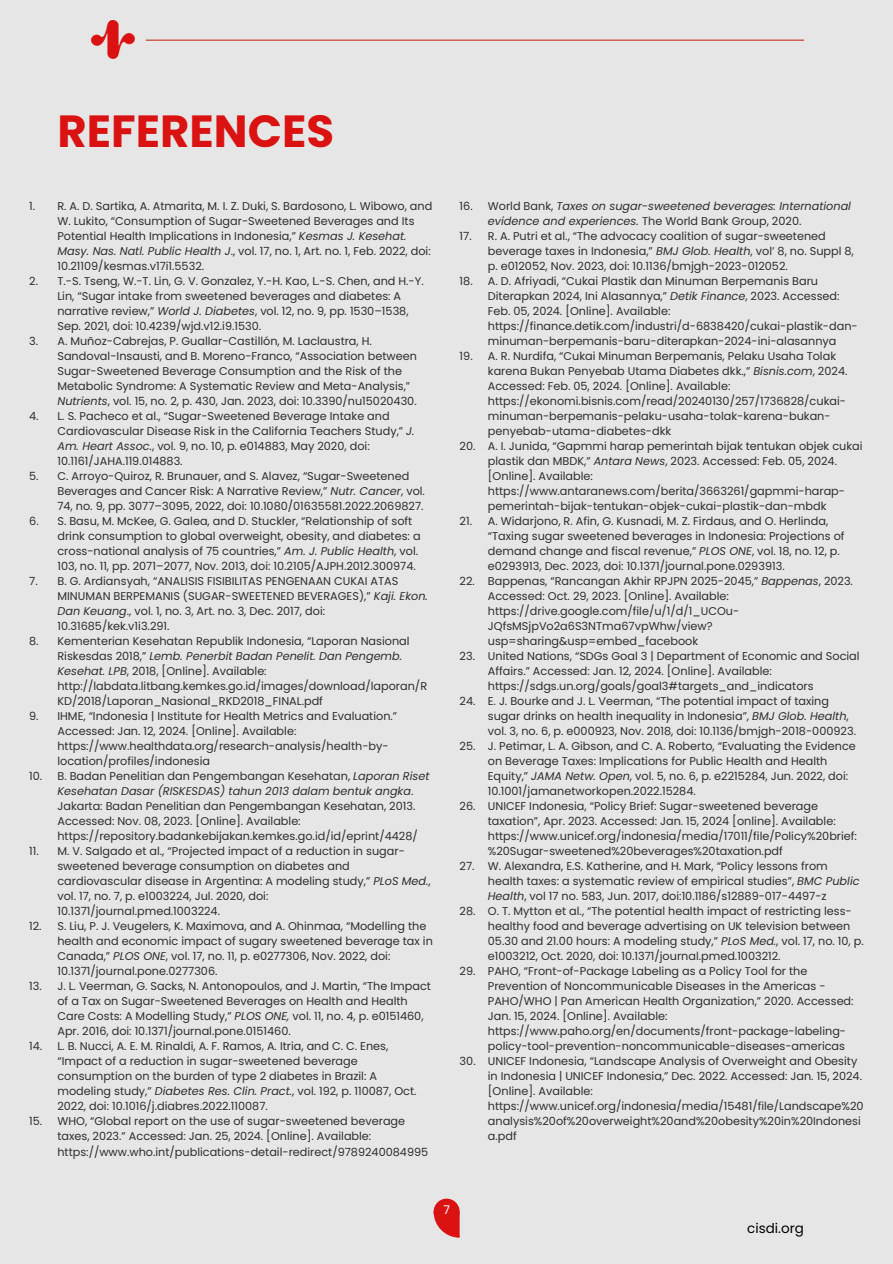
<style>
.page{position:relative;width:893px;height:1264px;background:#fff}
.page>*{position:absolute;margin:0;border:0;box-sizing:border-box;transform-origin:0 0}
.t1{font:700 45px "Poppins";color:#da1212}
.t2{font:13.5px "Poppins";color:#000}
.t3{font:12px "Poppins";color:#fff}
.t4{font:11.25px/15px "Poppins";color:#2e2e2e}
.s1{font-style:italic}
</style>
<div class="page">
<div style="left:0;top:0;width:892px;height:1263px;background:#e6e6e6"></div>
<hr style="left:146px;top:40px;width:658px;height:1px;background:#c83024">
<svg style="left:433px;top:1215px;width:26px;height:22px"></svg>
<div style="left:433px;top:1198px;width:26px;height:26px;background:#da1212;border-radius:50%"></div>
<img style="left:92px;top:21px;width:42px;height:38px">
<h1 class="t1" style="left:57px;top:100px;width:278px">REFERENCES</h1>
<p class="t4" style="left:29px;top:198px;width:7px">1.</p>
<p class="t4" style="left:29px;top:273px;width:10px">2.</p>
<p class="t4" style="left:29px;top:333px;width:10px">3.</p>
<p class="t4" style="left:29px;top:408px;width:11px">4.</p>
<p class="t4" style="left:29px;top:468px;width:11px">5.</p>
<p class="t4" style="left:29px;top:513px;width:11px">6.</p>
<p class="t4" style="left:29px;top:573px;width:10px">7.</p>
<p class="t4" style="left:29px;top:633px;width:11px">8.</p>
<p class="t4" style="left:29px;top:708px;width:11px">9.</p>
<p class="t4" style="left:29px;top:768px;width:15px">10.</p>
<p class="t4" style="left:29px;top:843px;width:11px">11.</p>
<p class="t4" style="left:29px;top:918px;width:14px">12.</p>
<p class="t4" style="left:29px;top:978px;width:14px">13.</p>
<p class="t4" style="left:29px;top:1038px;width:15px">14.</p>
<p class="t4" style="left:29px;top:1113px;width:15px">15.</p>
<p class="t4" style="left:57px;top:198px;width:377px">R. A. D. Sartika, A. Atmarita, M. I. Z. Duki, S. Bardosono, L. Wibowo, and W. Lukito, “Consumption of Sugar-Sweetened Beverages and Its Potential Health Implications in Indonesia,” <span class="s1">Kesmas J. Kesehat.<br>Masy. Nas. Natl. Public Health J</span>., vol. 17, no. 1, Art. no. 1, Feb. 2022, doi:<br>10.21109/kesmas.v17i1.5532.<br>T.-S. Tseng, W.-T. Lin, G. V. Gonzalez, Y.-H. Kao, L.-S. Chen, and H.-Y.<br>Lin, “Sugar intake from sweetened beverages and diabetes: A narrative review,” <span class="s1">World J. Diabetes</span>, vol. 12, no. 9, pp. 1530–1538, Sep. 2021, doi: 10.4239/wjd.v12.i9.1530.<br>A. Muñoz-Cabrejas, P. Guallar-Castillón, M. Laclaustra, H.<br>Sandoval-Insausti, and B. Moreno-Franco, “Association between Sugar-Sweetened Beverage Consumption and the Risk of the Metabolic Syndrome: A Systematic Review and Meta-Analysis,” <span class="s1">Nutrients</span>, vol. 15, no. 2, p. 430, Jan. 2023, doi: 10.3390/nu15020430.<br>L. S. Pacheco et al., “Sugar-Sweetened Beverage Intake and Cardiovascular Disease Risk in the California Teachers Study,” <span class="s1">J.<br>Am. Heart Assoc.</span>, vol. 9, no. 10, p. e014883, May 2020, doi:<br>10.1161/JAHA.119.014883.<br>C. Arroyo-Quiroz, R. Brunauer, and S. Alavez, “Sugar-Sweetened Beverages and Cancer Risk: A Narrative Review,” <span class="s1">Nutr. Cancer</span>, vol.<br>74, no. 9, pp. 3077–3095, 2022, doi: 10.1080/01635581.2022.2069827.<br>S. Basu, M. McKee, G. Galea, and D. Stuckler, “Relationship of soft drink consumption to global overweight, obesity, and diabetes: a cross-national analysis of 75 countries,” <span class="s1">Am. J. Public Health</span>, vol.<br>103, no. 11, pp. 2071–2077, Nov. 2013, doi: 10.2105/AJPH.2012.300974.<br>B. G. Ardiansyah, “ANALISIS FISIBILITAS PENGENAAN CUKAI ATAS MINUMAN BERPEMANIS (SUGAR-SWEETENED BEVERAGES),” <span class="s1">Kaji. Ekon.<br>Dan Keuang</span>., vol. 1, no. 3, Art. no. 3, Dec. 2017, doi:<br>10.31685/kek.v1i3.291.<br>Kementerian Kesehatan Republik Indonesia, “Laporan Nasional Riskesdas 2018,” <span class="s1">Lemb. Penerbit Badan Penelit. Dan Pengemb.<br>Kesehat. LPB</span>, 2018, [Online]. Available: http://labdata.litbang.kemkes.go.id/images/download/laporan/R KD/2018/Laporan_Nasional_RKD2018_FINAL.pdf<br>IHME, “Indonesia | Institute for Health Metrics and Evaluation.” Accessed: Jan. 12, 2024. [Online]. Available: https://www.healthdata.org/research-analysis/health-by&shy;location/profiles/indonesia<br>B. Badan Penelitian dan Pengembangan Kesehatan, <span class="s1">Laporan Riset Kesehatan Dasar (RISKESDAS) tahun 2013 dalam bentuk angka</span>.<br>Jakarta: Badan Penelitian dan Pengembangan Kesehatan, 2013.<br>Accessed: Nov. 08, 2023. [Online]. Available: https://repository.badankebijakan.kemkes.go.id/id/eprint/4428/<br>M. V. Salgado et al., “Projected impact of a reduction in sugar&shy;sweetened beverage consumption on diabetes and cardiovascular disease in Argentina: A modeling study,” <span class="s1">PLoS Med.</span>, vol. 17, no. 7, p. e1003224, Jul. 2020, doi:<br>10.1371/journal.pmed.1003224.<br>S. Liu, P. J. Veugelers, K. Maximova, and A. Ohinmaa, “Modelling the health and economic impact of sugary sweetened beverage tax in Canada,” <span class="s1">PLOS ONE</span>, vol. 17, no. 11, p. e0277306, Nov. 2022, doi:<br>10.1371/journal.pone.0277306.<br>J. L. Veerman, G. Sacks, N. Antonopoulos, and J. Martin, “The Impact of a Tax on Sugar-Sweetened Beverages on Health and Health Care Costs: A Modelling Study,” <span class="s1">PLOS ONE,</span> vol. 11, no. 4, p. e0151460, Apr. 2016, doi: 10.1371/journal.pone.0151460.<br>L. B. Nucci, A. E. M. Rinaldi, A. F. Ramos, A. Itria, and C. C. Enes, “Impact of a reduction in sugar-sweetened beverage consumption on the burden of type 2 diabetes in Brazil: A modeling study,” <span class="s1">Diabetes Res. Clin. Pract.</span>, vol. 192, p. 110087, Oct.<br>2022, doi: 10.1016/j.diabres.2022.110087.<br>WHO, “Global report on the use of sugar-sweetened beverage taxes, 2023.” Accessed: Jan. 25, 2024. [Online]. Available: https://www.who.int/publications-detail-redirect/9789240084995</p>
<p class="t4" style="left:459px;top:198px;width:15px">16.</p>
<p class="t4" style="left:459px;top:228px;width:14px">17.</p>
<p class="t4" style="left:459px;top:273px;width:15px">18.</p>
<p class="t4" style="left:459px;top:348px;width:15px">19.</p>
<p class="t4" style="left:459px;top:438px;width:17px">20.</p>
<p class="t4" style="left:459px;top:513px;width:14px">21.</p>
<p class="t4" style="left:459px;top:573px;width:17px">22.</p>
<p class="t4" style="left:459px;top:648px;width:17px">23.</p>
<p class="t4" style="left:459px;top:693px;width:17px">24.</p>
<p class="t4" style="left:459px;top:738px;width:17px">25.</p>
<p class="t4" style="left:459px;top:798px;width:17px">26.</p>
<p class="t4" style="left:459px;top:858px;width:16px">27.</p>
<p class="t4" style="left:459px;top:903px;width:17px">28.</p>
<p class="t4" style="left:459px;top:963px;width:17px">29.</p>
<p class="t4" style="left:459px;top:1053px;width:18px">30.</p>
<p class="t4" style="left:488px;top:198px;width:377px">World Bank, <span class="s1">Taxes on sugar-sweetened beverages: International evidence and experiences.</span> The World Bank Group, 2020.<br>R. A. Putri et al., “The advocacy coalition of sugar-sweetened beverage taxes in Indonesia,” <span class="s1">BMJ Glob. Health</span>, vol’ 8, no. Suppl 8, p. e012052, Nov. 2023, doi: 10.1136/bmjgh-2023-012052.<br>A. D. Afriyadi, “Cukai Plastik dan Minuman Berpemanis Baru Diterapkan 2024, Ini Alasannya,” <span class="s1">Detik Finance</span>, 2023. Accessed:<br>Feb. 05, 2024. [Online]. Available: https://finance.detik.com/industri/d-6838420/cukai-plastik-dan&shy;minuman-berpemanis-baru-diterapkan-2024-ini-alasannya<br>A. R. Nurdifa, “Cukai Minuman Berpemanis, Pelaku Usaha Tolak karena Bukan Penyebab Utama Diabetes dkk.,” <span class="s1">Bisnis.com</span>, 2024.<br>Accessed: Feb. 05, 2024. [Online]. Available: https://ekonomi.bisnis.com/read/20240130/257/1736828/cukai&shy;minuman-berpemanis-pelaku-usaha-tolak-karena-bukan&shy;penyebab-utama-diabetes-dkk<br>A. I. Junida, “Gapmmi harap pemerintah bijak tentukan objek cukai plastik dan MBDK,” <span class="s1">Antara News</span>, 2023. Accessed: Feb. 05, 2024. [Online]. Available: https://www.antaranews.com/berita/3663261/gapmmi-harap&shy;pemerintah-bijak-tentukan-objek-cukai-plastik-dan-mbdk<br>A. Widarjono, R. Afin, G. Kusnadi, M. Z. Firdaus, and O. Herlinda, “Taxing sugar sweetened beverages in Indonesia: Projections of demand change and fiscal revenue,” <span class="s1">PLOS ONE</span>, vol. 18, no. 12, p. e0293913, Dec. 2023, doi: 10.1371/journal.pone.0293913.<br>Bappenas, “Rancangan Akhir RPJPN 2025-2045,” <span class="s1">Bappenas</span>, 2023.<br>Accessed: Oct. 29, 2023. [Online]. Available: https://drive.google.com/file/u/1/d/1_UCOu-JQfsMSjpVo2a6S3NTma67vpWhw/view? usp=sharing&amp;usp=embed_facebook<br>United Nations, “SDGs Goal 3 | Department of Economic and Social Affairs.” Accessed: Jan. 12, 2024. [Online]. Available: https://sdgs.un.org/goals/goal3#targets_and_indicators<br>E. J. Bourke and J. L. Veerman, “The potential impact of taxing sugar drinks on health inequality in Indonesia”, <span class="s1">BMJ Glob. Health</span>, vol. 3, no. 6, p. e000923, Nov. 2018, doi: 10.1136/bmjgh-2018-000923.<br>J. Petimar, L. A. Gibson, and C. A. Roberto, “Evaluating the Evidence on Beverage Taxes: Implications for Public Health and Health Equity,” <span class="s1">JAMA Netw. Open</span>, vol. 5, no. 6, p. e2215284, Jun. 2022, doi:<br>10.1001/jamanetworkopen.2022.15284.<br>UNICEF Indonesia, “Policy Brief: Sugar-sweetened beverage taxation”, Apr. 2023. Accessed: Jan. 15, 2024 [online]. Available: https://www.unicef.org/indonesia/media/17011/file/Policy%20brief: %20Sugar-sweetened%20beverages%20taxation.pdf<br>W. Alexandra, E.S. Katherine, and H. Mark, “Policy lessons from health taxes: a systematic review of empirical studies”, <span class="s1">BMC Public Health</span>, vol 17 no. 583, Jun. 2017, doi:10.1186/s12889-017-4497-z<br>O. T. Mytton et al., “The potential health impact of restricting less&shy;healthy food and beverage advertising on UK television between 05.30 and 21.00 hours: A modeling study,” <span class="s1">PLoS Med.</span>, vol. 17, no. 10, p. e1003212, Oct. 2020, doi: 10.1371/journal.pmed.1003212.<br>PAHO, “Front-of-Package Labeling as a Policy Tool for the Prevention of Noncommunicable Diseases in the Americas - PAHO/WHO | Pan American Health Organization,” 2020. Accessed:<br>Jan. 15, 2024. [Online]. Available: https://www.paho.org/en/documents/front-package-labeling&shy;policy-tool-prevention-noncommunicable-diseases-americas UNICEF Indonesia, “Landscape Analysis of Overweight and Obesity in Indonesia | UNICEF Indonesia,” Dec. 2022. Accessed: Jan. 15, 2024. [Online]. Available: https://www.unicef.org/indonesia/media/15481/file/Landscape%20 analysis%20of%20overweight%20and%20obesity%20in%20Indonesi a.pdf</p>
<p class="t3" style="left:443px;top:1201px;width:8px">7</p>
<p class="t2" style="left:747px;top:1219px;width:58px">cisdi.org</p>
</div>
